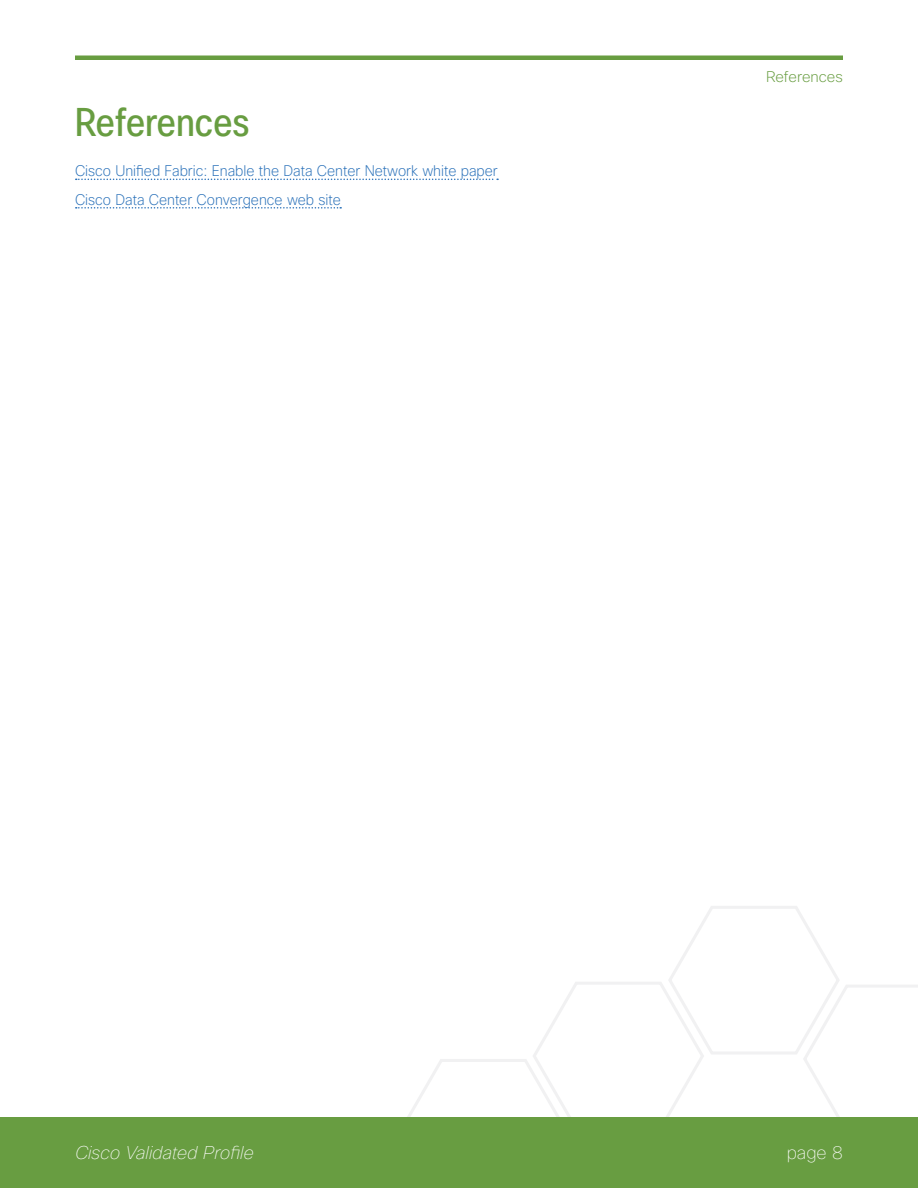
<style>
.page{position:relative;width:918px;height:1188px;background:#fff}
.page>*{position:absolute;margin:0;border:0;box-sizing:border-box;transform-origin:0 0}
.t1{font:condensed 39px "Cisco Sans";color:#689d41}
.t2{font:italic 100 18px "Cisco Sans";color:#fff}
.t3{font:100 18px "Cisco Sans";color:#fff}
.t4{font:200 15px/28.5px "Cisco Sans";color:#2a71b9;scale:.95 1}
.t5{font:200 15px "Cisco Sans";color:#689d41}
</style>
<div class="page">
<svg style="left:396px;top:906px;width:522px;height:212px"></svg>
<div style="left:0;top:1118px;width:918px;height:70px;background:#689d41"></div>
<hr style="left:75px;top:56px;width:768px;height:4px;background:#689d41">
<svg style="left:76px;top:179px;width:422px;height:1px"></svg>
<svg style="left:76px;top:207px;width:265px;height:2px"></svg>
<h1 class="t1" style="left:75px;top:97px;width:176px">References</h1>
<p class="t4" style="left:75px;top:157px;width:447px">Cisco Unified Fabric: Enable the Data Center Network white paper<br>Cisco Data Center Convergence web site</p>
<p class="t5" style="left:766px;top:68px;width:78px">References</p>
<p class="t2" style="left:75px;top:1141px;width:180px">Cisco Validated Profile</p>
<p class="t3" style="left:787px;top:1141px;width:58px">page 8</p>
</div>
